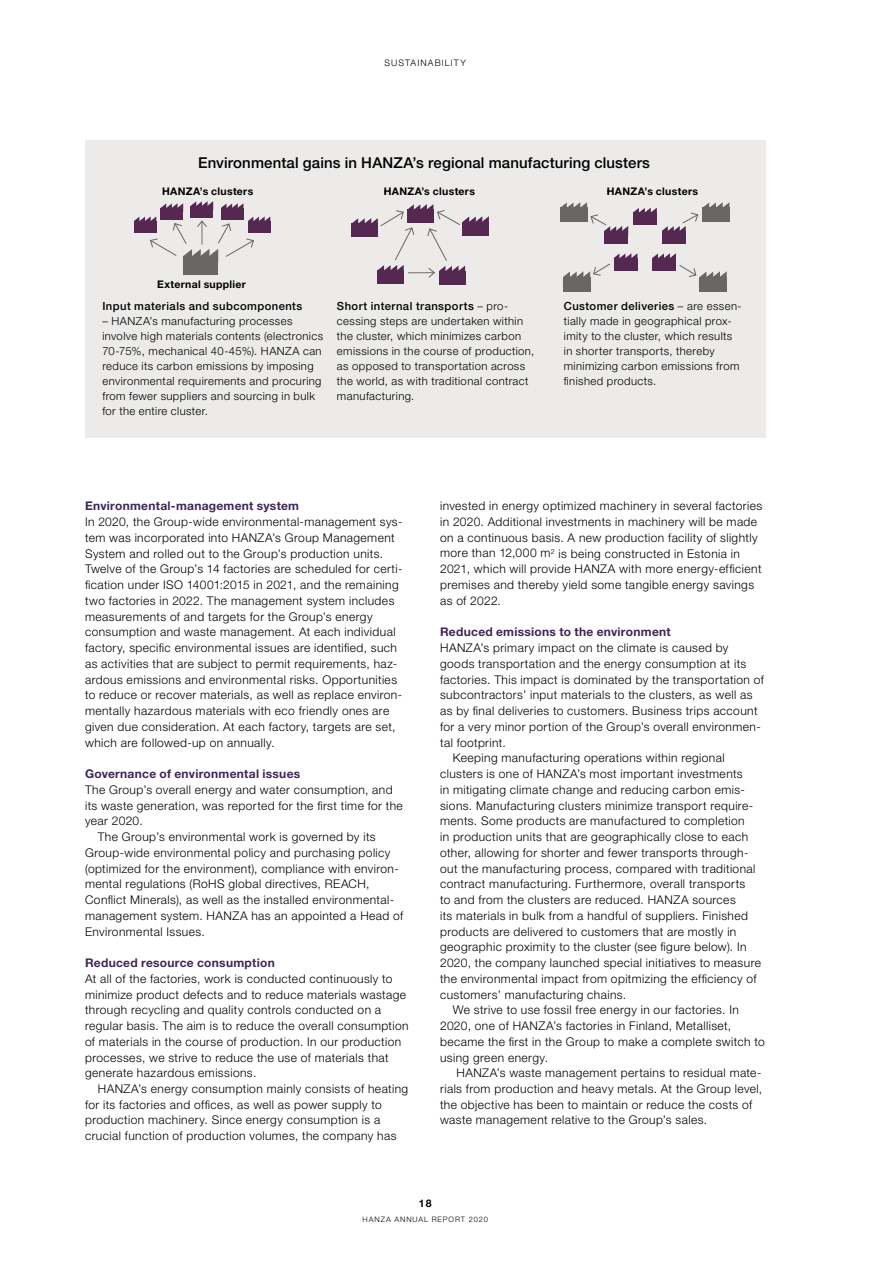
<style>
.page{position:relative;width:893px;height:1263px;background:#fff}
.page>*{position:absolute;margin:0;border:0;box-sizing:border-box;transform-origin:0 0}
.t1{font:500 15px "Helvetica Neue LT Std";letter-spacing:.01em;color:#000}
.t2{font:300 12px/15.8px "Helvetica Neue LT Std";letter-spacing:.035em;color:#000}
.t3{font:700 12px "Helvetica Neue LT Std";letter-spacing:.025em;color:#402556}
.t4{font:300 11.25px/15px "Helvetica Neue LT Std";letter-spacing:.035em;color:#000}
.t5{font:500 11.25px "Helvetica Neue LT Std";letter-spacing:.04em;color:#000}
.t6{font:700 10.5px "Helvetica Neue LT Std";letter-spacing:.03em;color:#000}
.t7{font:300 9px "Helvetica Neue LT Std";letter-spacing:.12em;color:#000}
.t8{font:300 7.5px "Helvetica Neue LT Std";letter-spacing:.125em;color:#000}
.s1{font-weight:500}
</style>
<div class="page">
<div style="left:85px;top:140px;width:680px;height:298px;background:#ecebea"></div>
<div style="left:183px;top:256px;width:35px;height:18px;background:#696663"></div>
<svg style="left:134px;top:201px;width:136px;height:62px"></svg>
<div style="left:700px;top:277px;width:27px;height:14px;background:#696663"></div>
<div style="left:563px;top:277px;width:27px;height:14px;background:#696663"></div>
<div style="left:604px;top:231px;width:24px;height:13px;background:#552851"></div>
<div style="left:662px;top:231px;width:24px;height:13px;background:#552851"></div>
<svg style="left:563px;top:253px;width:74px;height:29px"></svg>
<svg style="left:652px;top:253px;width:75px;height:29px"></svg>
<div style="left:378px;top:270px;width:26px;height:14px;background:#552851"></div>
<div style="left:439px;top:271px;width:26px;height:14px;background:#552851"></div>
<svg style="left:352px;top:204px;width:137px;height:74px"></svg>
<svg style="left:560px;top:202px;width:169px;height:34px"></svg>
<p class="t7" style="left:385px;top:57px;width:83px">SUSTAINABILITY</p>
<p class="t1" style="left:198px;top:154px;width:453px">Environmental gains in HANZA’s regional manufacturing clusters</p>
<p class="t6" style="left:162px;top:184px;width:93px">HANZA’s clusters</p>
<p class="t6" style="left:384px;top:184px;width:93px">HANZA’s clusters</p>
<p class="t6" style="left:607px;top:184px;width:93px">HANZA’s clusters</p>
<p class="t6" style="left:384px;top:188px;width:4px">’</p>
<p class="t6" style="left:607px;top:188px;width:4px">’</p>
<p class="t6" style="left:157px;top:278px;width:90px">External supplier</p>
<p class="t5" style="left:102px;top:299px;width:201px">Input materials and subcomponents</p>
<p class="t4" style="left:102px;top:313px;width:222px">– HANZA’s manufacturing processes involve high materials contents (electronics 70-75%, mechanical 40-45%). HANZA can reduce its carbon emissions by imposing environmental requirements and procuring from fewer suppliers and sourcing in bulk for the entire cluster.</p>
<p class="t4" style="left:337px;top:298px;width:199px"><span class="s1">Short internal transports</span> – pro&shy;cessing steps are undertaken within the cluster, which minimizes carbon emissions in the course of production, as opposed to transportation across the world, as with traditional contract manufacturing.</p>
<p class="t4" style="left:564px;top:298px;width:179px"><span class="s1">Customer deliveries</span> – are essen&shy;tially made in geographical prox&shy;imity to the cluster, which results in shorter transports, thereby minimizing carbon emissions from finished products.</p>
<p class="t3" style="left:85px;top:499px;width:216px">Environmental-management system</p>
<p class="t2" style="left:85px;top:514px;width:319px">In 2020, the Group-wide environmental-management sys&shy;tem was incorporated into HANZA’s Group Management System and rolled out to the Group’s production units.<br>Twelve of the Group’s 14 factories are scheduled for certi&shy;fication under ISO 14001:2015 in 2021, and the remaining two factories in 2022. The management system includes measurements of and targets for the Group’s energy consumption and waste management. At each individual factory, specific environmental issues are identified, such as activities that are subject to permit requirements, haz&shy;ardous emissions and environmental risks. Opportunities to reduce or recover materials, as well as replace environ&shy;mentally hazardous materials with eco friendly ones are given due consideration. At each factory, targets are set, which are followed-up on annually.</p>
<p class="t3" style="left:85px;top:766px;width:217px">Governance of environmental issues</p>
<p class="t2" style="left:85px;top:781px;width:309px">The Group’s overall energy and water consumption, and</p>
<p class="t2" style="left:85px;top:797px;width:319px">its waste generation, was reported for the first time for the</p>
<p class="t2" style="left:85px;top:813px;width:59px">year 2020.</p>
<p class="t2" style="left:98px;top:829px;width:279px">The Group’s environmental work is governed by its</p>
<p class="t2" style="left:85px;top:844px;width:307px">Group-wide environmental policy and purchasing policy</p>
<p class="t2" style="left:85px;top:860px;width:314px">(optimized for the environment), compliance with environ-</p>
<p class="t2" style="left:85px;top:876px;width:286px">mental regulations (RoHS global directives, REACH,</p>
<p class="t2" style="left:85px;top:892px;width:311px">Conflict Minerals), as well as the installed environmental-</p>
<p class="t2" style="left:85px;top:907px;width:320px">management system. HANZA has an appointed a Head of</p>
<p class="t2" style="left:85px;top:923px;width:121px">Environmental Issues.</p>
<p class="t3" style="left:85px;top:955px;width:191px">Reduced resource consumption</p>
<p class="t2" style="left:85px;top:970px;width:325px">At all of the factories, work is conducted continuously to minimize product defects and to reduce materials wastage through recycling and quality controls conducted on a regular basis. The aim is to reduce the overall consumption of materials in the course of production. In our production processes, we strive to reduce the use of materials that generate hazardous emissions.</p>
<p class="t2" style="left:85px;top:1080px;width:325px;text-indent:13px">HANZA’s energy consumption mainly consists of heating for its factories and offices, as well as power supply to production machinery. Since energy consumption is a crucial function of production volumes, the company has</p>
<p class="t2" style="left:440px;top:498px;width:324px">invested in energy optimized machinery in several factories in 2020. Additional investments in machinery will be made on a continuous basis. A new production facility of slightly more than 12,000 m<sup>2</sup> is being constructed in Estonia in 2021, which will provide HANZA with more energy-efficient premises and thereby yield some tangible energy savings as of 2022.</p>
<p class="t3" style="left:440px;top:625px;width:232px">Reduced emissions to the environment</p>
<p class="t2" style="left:440px;top:640px;width:290px">HANZA’s primary impact on the climate is caused by</p>
<p class="t2" style="left:440px;top:655px;width:308px">goods transportation and the energy consumption at its</p>
<p class="t2" style="left:440px;top:671px;width:325px">factories. This impact is dominated by the transportation of</p>
<p class="t2" style="left:440px;top:687px;width:314px">subcontractors’ input materials to the clusters, as well as</p>
<p class="t2" style="left:440px;top:703px;width:319px">as by final deliveries to customers. Business trips account</p>
<p class="t2" style="left:440px;top:718px;width:322px">for a very minor portion of the Group’s overall environmen-</p>
<p class="t2" style="left:440px;top:734px;width:67px">tal footprint.</p>
<p class="t2" style="left:453px;top:750px;width:273px">Keeping manufacturing operations within regional</p>
<p class="t2" style="left:440px;top:766px;width:304px">clusters is one of HANZA’s most important investments</p>
<p class="t2" style="left:440px;top:781px;width:306px">in mitigating climate change and reducing carbon emis-</p>
<p class="t2" style="left:440px;top:797px;width:315px">sions. Manufacturing clusters minimize transport require-</p>
<p class="t2" style="left:440px;top:813px;width:306px">ments. Some products are manufactured to completion</p>
<p class="t2" style="left:440px;top:829px;width:309px">in production units that are geographically close to each</p>
<p class="t2" style="left:440px;top:844px;width:310px">other, allowing for shorter and fewer transports through-</p>
<p class="t2" style="left:440px;top:860px;width:317px">out the manufacturing process, compared with traditional</p>
<p class="t2" style="left:440px;top:876px;width:307px">contract manufacturing. Furthermore, overall transports</p>
<p class="t2" style="left:440px;top:892px;width:297px">to and from the clusters are reduced. HANZA sources</p>
<p class="t2" style="left:440px;top:907px;width:309px">its materials in bulk from a handful of suppliers. Finished</p>
<p class="t2" style="left:440px;top:923px;width:298px">products are delivered to customers that are mostly in</p>
<p class="t2" style="left:440px;top:939px;width:308px">geographic proximity to the cluster (see figure below). In</p>
<p class="t2" style="left:440px;top:955px;width:322px">2020, the company launched special initiatives to measure</p>
<p class="t2" style="left:440px;top:970px;width:318px">the environmental impact from opitmizing the efficiency of</p>
<p class="t2" style="left:440px;top:986px;width:188px">customers’ manufacturing chains.</p>
<p class="t2" style="left:453px;top:1002px;width:288px">We strive to use fossil free energy in our factories. In</p>
<p class="t2" style="left:440px;top:1017px;width:292px">2020, one of HANZA’s factories in Finland, Metalliset,</p>
<p class="t2" style="left:440px;top:1033px;width:326px">became the first in the Group to make a complete switch to</p>
<p class="t2" style="left:440px;top:1049px;width:109px">using green energy.</p>
<p class="t2" style="left:456px;top:1065px;width:306px">HANZA’s waste management pertains to residual mate-</p>
<p class="t2" style="left:440px;top:1080px;width:324px">rials from production and heavy metals. At the Group level,</p>
<p class="t2" style="left:440px;top:1096px;width:314px">the objective has been to maintain or reduce the costs of</p>
<p class="t2" style="left:440px;top:1112px;width:269px">waste management relative to the Group’s sales.</p>
<p class="t6" style="left:419px;top:1196px;width:14px">18</p>
<p class="t8" style="left:363px;top:1214px;width:127px">HANZA ANNUAL REPORT 2020</p>
</div>
